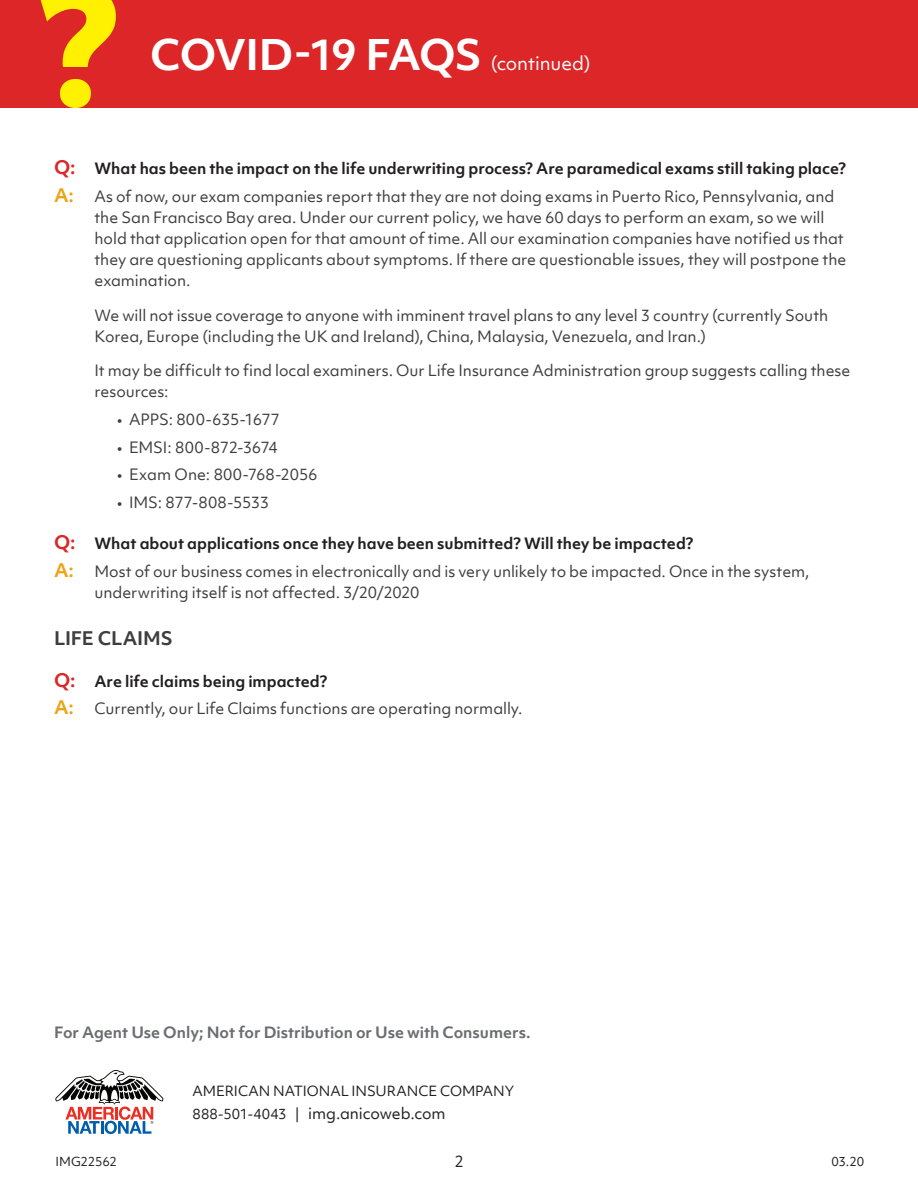
<style>
.page{position:relative;width:918px;height:1188px;background:#fff}
.page>*{position:absolute;margin:0;border:0;box-sizing:border-box;transform-origin:0 0}
.Product_Name{font:700 40.5px "Objektiv Mk 1";letter-spacing:-.04em;color:#fff}
.Product_Name-2{font:18px "Objektiv Mk 1";letter-spacing:-.005em;color:#fff}
.Running_Text{font:700 18px "Objektiv Mk 1";letter-spacing:-.01em;color:#3e3e3f}
.A_Text{font:15px/21px "Objektiv Mk 1";letter-spacing:-.005em;color:#3e3e3f}
.Q_Text{font:700 15px "Objektiv Mk 1";color:#231f20}
.Agent_Use_Only{font:700 15px "Objektiv Mk 1";color:#6c6d70}
.Form_Number_RV_Date{font:15px "Objektiv Mk 1";letter-spacing:-.005em;color:#231f20}
.Form_Number_RV_Date-2{font:13.5px "Objektiv Mk 1";letter-spacing:-.005em;color:#231f20}
.Form_Number_RV_Date-3{font:12px "Objektiv Mk 1";letter-spacing:-.015em;color:#231f20}
.s1{font-size:18px;color:#dc2627}
.s2{font-weight:700;font-size:18px;color:#eea317}
.s3{font-size:13.5px}
</style>
<div class="page">
<div style="left:0;top:0;width:918px;height:108px;background:#dc2627"></div>
<svg style="left:41px;top:0;width:75px;height:108px"></svg>
<svg style="left:55px;top:1070px;width:108px;height:64px"></svg>
<p class="Product_Name" style="left:150px;top:27px;width:333px">COVID-19 FAQS</p>
<p class="Product_Name-2" style="left:491px;top:51px;width:101px">(continued)</p>
<p class="Q_Text" style="left:54px;top:158px;width:794px"><span class="s1">Q:</span> What has been the impact on the life underwriting process? Are paramedical exams still taking place?</p>
<p class="A_Text" style="left:94px;top:186px;width:753px;text-indent:-40px"><span class="s2">A:</span> As of now, our exam companies report that they are not doing exams in Puerto Rico, Pennsylvania, and the San Francisco Bay area. Under our current policy, we have 60 days to perform an exam, so we will hold that application open for that amount of time. All our examination companies have notified us that they are questioning applicants about symptoms. If there are questionable issues, they will postpone the examination.</p>
<p class="A_Text" style="left:94px;top:304px;width:735px">We will not issue coverage to anyone with imminent travel plans to any level 3 country (currently South<br>Korea, Europe (including the UK and Ireland), China, Malaysia, Venezuela, and Iran.)</p>
<p class="A_Text" style="left:94px;top:360px;width:757px">It may be difficult to find local examiners. Our Life Insurance Administration group suggests calling these resources:</p>
<p class="A_Text" style="left:117px;top:409px;width:164px">• APPS: 800-635-1677</p>
<p class="A_Text" style="left:117px;top:436px;width:162px">• EMSI: 800-872-3674</p>
<p class="A_Text" style="left:117px;top:464px;width:202px">• Exam One: 800-768-2056</p>
<p class="A_Text" style="left:117px;top:492px;width:154px">• IMS: 877-808-5533</p>
<p class="Q_Text" style="left:54px;top:533px;width:641px"><span class="s1">Q:</span> What about applications once they have been submitted? Will they be impacted?</p>
<p class="A_Text" style="left:94px;top:561px;width:717px;text-indent:-40px"><span class="s2">A:</span> Most of our business comes in electronically and is very unlikely to be impacted. Once in the system, underwriting itself is not affected. 3/20/2020</p>
<p class="Running_Text" style="left:54px;top:626px;width:120px">LIFE CLAIMS</p>
<p class="Q_Text" style="left:54px;top:670px;width:275px"><span class="s1">Q:</span> Are life claims being impacted?</p>
<p class="A_Text" style="left:54px;top:698px;width:470px"><span class="s2">A:</span> Currently, our Life Claims functions are operating normally.</p>
<p class="Agent_Use_Only" style="left:54px;top:1022px;width:478px">For Agent Use Only; Not for Distribution or Use with Consumers.</p>
<p class="Form_Number_RV_Date-2" style="left:193px;top:1082px;width:323px">AMERICAN NATIONAL INSURANCE COMPANY</p>
<p class="Form_Number_RV_Date" style="left:193px;top:1103px;width:255px"><span class="s3">888-501-4043 |</span> img.anicoweb.com</p>
<p class="Form_Number_RV_Date" style="left:454px;top:1151px;width:11px">2</p>
<p class="Form_Number_RV_Date-3" style="left:56px;top:1154px;width:63px">IMG22562</p>
<p class="Form_Number_RV_Date-3" style="left:832px;top:1154px;width:34px">03.20</p>
</div>
